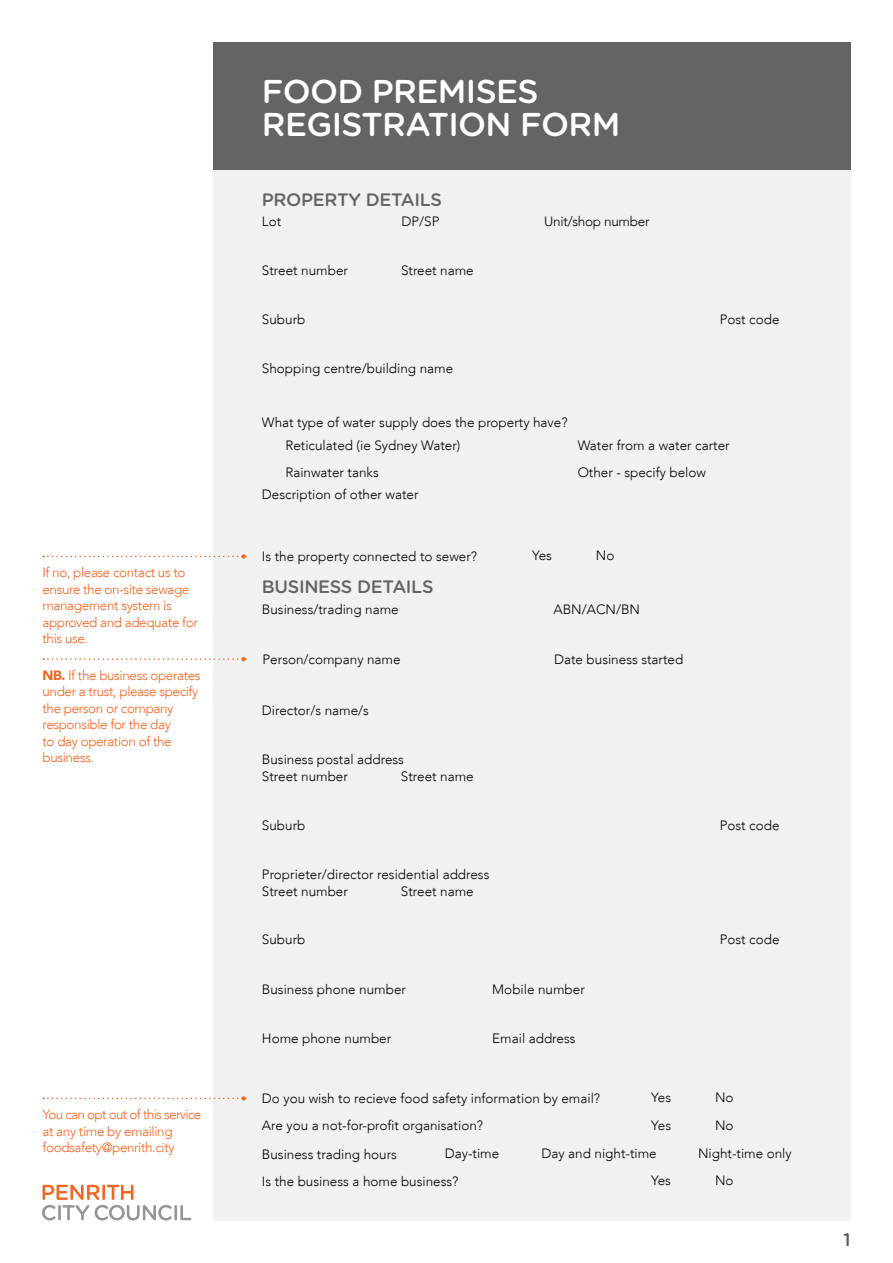
<style>
.page{position:relative;width:893px;height:1263px;background:#fff}
.page>*{position:absolute;margin:0;border:0;box-sizing:border-box;transform-origin:0 0}
.Document_Heading{font:500 33px/33px "Gotham Rounded";letter-spacing:-.02em;color:#fff}
.Section_Sub_Heading{font:500 18px "Gotham Rounded";letter-spacing:-.02em;color:#636466}
.t1{font:500 18px "Gotham Rounded";color:#58595b}
.Section_Body_Text{font:300 13.5px "Avenir LT";color:#000}
.Side_Bar_Body_Text{font:300 13.5px/16.5px "Avenir LT";letter-spacing:-.03em;color:#f26522}
.Section_Body_Text-2{font:300 13.5px "Avenir LT";letter-spacing:-.02em;color:#000}
.s1{font-weight:900}
</style>
<div class="page">
<svg style="left:42px;top:1185px;width:149px;height:35px"></svg>
<div style="left:213px;top:43px;width:637px;height:127px;background:#636466"></div>
<div style="left:213px;top:179px;width:637px;height:1041px;background:#f1f1f2"></div>
<svg style="left:43px;top:554px;width:203px;height:4px"></svg>
<svg style="left:43px;top:657px;width:203px;height:4px"></svg>
<svg style="left:43px;top:1096px;width:203px;height:4px"></svg>
<p class="Side_Bar_Body_Text" style="left:43px;top:564px;width:157px">If no, please contact us to ensure the on-site sewage management system is approved and adequate for this use.</p>
<p class="Side_Bar_Body_Text" style="left:43px;top:667px;width:160px"><span class="s1">NB.</span> If the business operates under a trust, please specify the person or company responsible for the day<br>to day operation of the business.</p>
<p class="Side_Bar_Body_Text" style="left:43px;top:1106px;width:160px">You can opt out of this service at any time by emailing foodsafety@penrith.city</p>
<h1 class="Document_Heading" style="left:262px;top:73px;width:360px">FOOD PREMISES<br>REGISTRATION FORM</h1>
<h2 class="Section_Sub_Heading" style="left:262px;top:187px;width:182px">PROPERTY DETAILS</h2>
<p class="Section_Body_Text" style="left:262px;top:214px;width:21px">Lot</p>
<p class="Section_Body_Text" style="left:401px;top:214px;width:40px">DP/SP</p>
<p class="Section_Body_Text-2" style="left:544px;top:214px;width:107px">Unit/shop number</p>
<p class="Section_Body_Text" style="left:262px;top:262px;width:88px">Street number</p>
<p class="Section_Body_Text" style="left:401px;top:262px;width:74px">Street name</p>
<p class="Section_Body_Text" style="left:262px;top:311px;width:45px">Suburb</p>
<p class="Section_Body_Text" style="left:720px;top:311px;width:61px">Post code</p>
<p class="Section_Body_Text" style="left:262px;top:360px;width:193px">Shopping centre/building name</p>
<p class="Section_Body_Text" style="left:262px;top:414px;width:307px">What type of water supply does the property have?</p>
<p class="Section_Body_Text" style="left:285px;top:438px;width:177px">Reticulated (ie Sydney Water)</p>
<p class="Section_Body_Text" style="left:578px;top:438px;width:154px">Water from a water carter</p>
<p class="Section_Body_Text" style="left:285px;top:464px;width:95px">Rainwater tanks</p>
<p class="Section_Body_Text" style="left:578px;top:464px;width:130px">Other - specify below</p>
<p class="Section_Body_Text" style="left:262px;top:487px;width:158px">Description of other water</p>
<p class="Section_Body_Text" style="left:262px;top:549px;width:217px">Is the property connected to sewer?</p>
<p class="Section_Body_Text" style="left:532px;top:548px;width:21px">Yes</p>
<p class="Section_Body_Text" style="left:596px;top:548px;width:20px">No</p>
<h2 class="Section_Sub_Heading" style="left:262px;top:574px;width:173px">BUSINESS DETAILS</h2>
<p class="Section_Body_Text" style="left:262px;top:602px;width:138px">Business/trading name</p>
<p class="Section_Body_Text" style="left:554px;top:601px;width:88px">ABN/ACN/BN</p>
<p class="Section_Body_Text" style="left:263px;top:651px;width:140px">Person/company name</p>
<p class="Section_Body_Text" style="left:554px;top:652px;width:131px">Date business started</p>
<p class="Section_Body_Text" style="left:262px;top:702px;width:109px">Director/s name/s</p>
<p class="Section_Body_Text" style="left:262px;top:752px;width:144px">Business postal address</p>
<p class="Section_Body_Text" style="left:262px;top:768px;width:88px">Street number</p>
<p class="Section_Body_Text" style="left:401px;top:768px;width:74px">Street name</p>
<p class="Section_Body_Text" style="left:262px;top:817px;width:45px">Suburb</p>
<p class="Section_Body_Text" style="left:720px;top:817px;width:61px">Post code</p>
<p class="Section_Body_Text" style="left:262px;top:866px;width:229px">Proprieter/director residential address</p>
<p class="Section_Body_Text" style="left:262px;top:883px;width:88px">Street number</p>
<p class="Section_Body_Text" style="left:401px;top:883px;width:74px">Street name</p>
<p class="Section_Body_Text" style="left:262px;top:932px;width:45px">Suburb</p>
<p class="Section_Body_Text" style="left:720px;top:932px;width:61px">Post code</p>
<p class="Section_Body_Text" style="left:262px;top:981px;width:146px">Business phone number</p>
<p class="Section_Body_Text" style="left:492px;top:981px;width:94px">Mobile number</p>
<p class="Section_Body_Text" style="left:262px;top:1030px;width:131px">Home phone number</p>
<p class="Section_Body_Text" style="left:492px;top:1030px;width:85px">Email address</p>
<p class="Section_Body_Text" style="left:262px;top:1090px;width:340px">Do you wish to recieve food safety information by email?</p>
<p class="Section_Body_Text" style="left:651px;top:1089px;width:21px">Yes</p>
<p class="Section_Body_Text" style="left:715px;top:1089px;width:20px">No</p>
<p class="Section_Body_Text" style="left:262px;top:1118px;width:223px">Are you a not-for-profit organisation?</p>
<p class="Section_Body_Text" style="left:262px;top:1146px;width:137px">Business trading hours</p>
<p class="Section_Body_Text" style="left:651px;top:1117px;width:21px">Yes</p>
<p class="Section_Body_Text" style="left:715px;top:1117px;width:20px">No</p>
<p class="Section_Body_Text" style="left:445px;top:1146px;width:56px">Day-time</p>
<p class="Section_Body_Text" style="left:541px;top:1146px;width:117px">Day and night-time</p>
<p class="Section_Body_Text" style="left:698px;top:1146px;width:95px">Night-time only</p>
<p class="Section_Body_Text" style="left:262px;top:1173px;width:198px">Is the business a home business?</p>
<p class="Section_Body_Text" style="left:651px;top:1172px;width:21px">Yes</p>
<p class="Section_Body_Text" style="left:715px;top:1172px;width:20px">No</p>
<h2 class="t1" style="left:843px;top:1226px;width:9px">1</h2>
</div>
